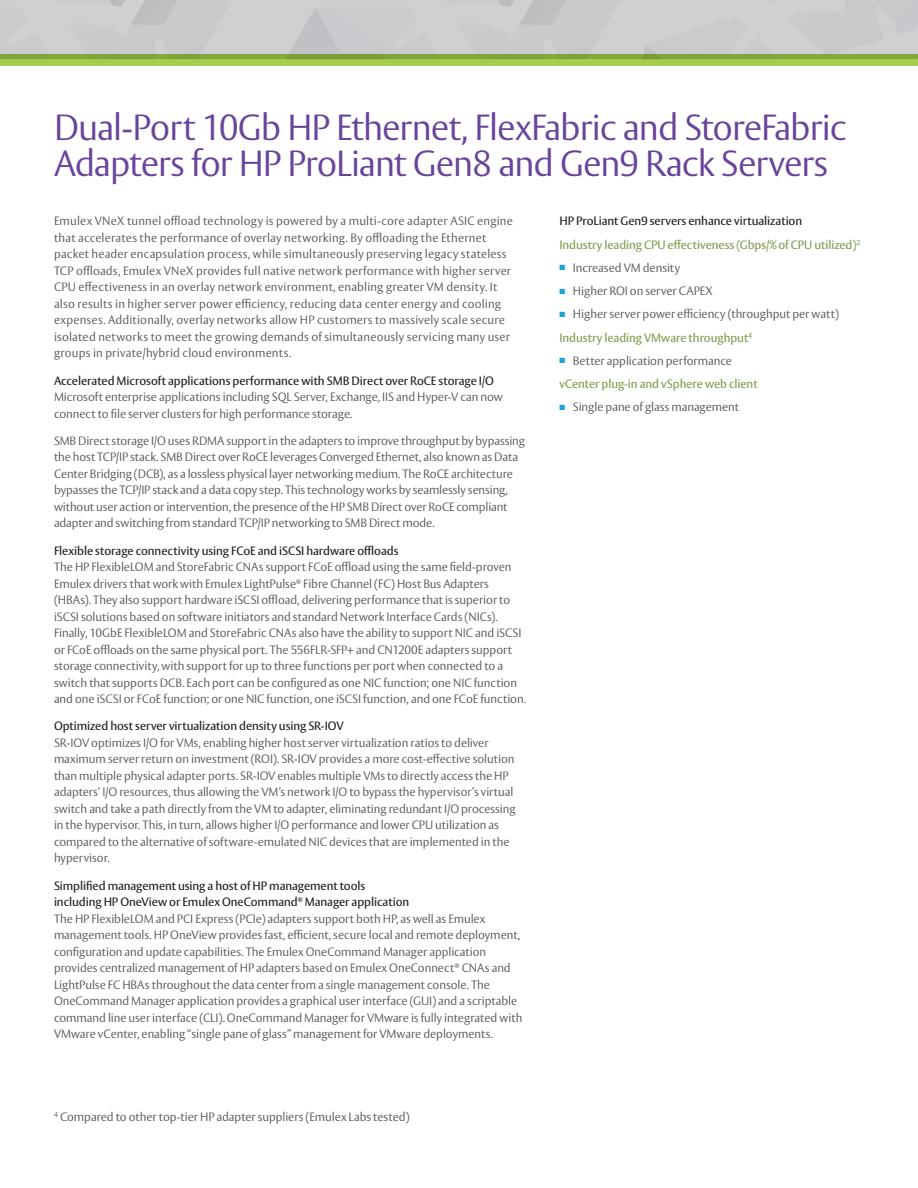
<style>
.page{position:relative;width:918px;height:1188px;background:#fff}
.page>*{position:absolute;margin:0;border:0;box-sizing:border-box;transform-origin:0 0}
.t1{font:300 36px/36px "Vesta Pro";letter-spacing:-.03em;color:#68449b}
.t2{font:300 12px/16.5px "Vesta Pro";letter-spacing:-.005em;color:#57585a}
.t3{font:300 12px/16.5px "Vesta Pro";letter-spacing:.015em;color:#57585a}
.t4{font:500 12px/16.5px "Vesta Std";letter-spacing:-.005em;color:#231f20}
.t5{font:500 12px/23.2px "Vesta Std";letter-spacing:-.005em;color:#819c52}
.s1{color:#231f20}
.s2{color:#1ea1d9}
</style>
<div class="page">
<div style="left:0;top:0;width:918px;height:59px;background:#cfd0d2"></div>
<svg style="left:0;top:54px;width:918px;height:11px;background:#94ba44"></svg>
<h1 class="t1" style="left:54px;top:108px;width:794px">Dual-Port 10Gb HP Ethernet, FlexFabric and StoreFabric<br>Adapters for HP ProLiant Gen8 and Gen9 Rack Servers</h1>
<p class="t3" style="left:54px;top:213px;width:460px">Emulex VNeX tunnel offload technology is powered by a multi-core adapter ASIC engine that accelerates the performance of overlay networking. By offloading the Ethernet packet header encapsulation process, while simultaneously preserving legacy stateless TCP offloads, Emulex VNeX provides full native network performance with higher server CPU effectiveness in an overlay network environment, enabling greater VM density. It also results in higher server power efficiency, reducing data center energy and cooling expenses. Additionally, overlay networks allow HP customers to massively scale secure isolated networks to meet the growing demands of simultaneously servicing many user groups in private/hybrid cloud environments.</p>
<p class="t4" style="left:54px;top:372px;width:441px">Accelerated Microsoft applications performance with SMB Direct over RoCE storage I/O</p>
<p class="t2" style="left:54px;top:388px;width:450px">Microsoft enterprise applications including SQL Server, Exchange, IIS and Hyper-V can now connect to file server clusters for high performance storage.</p>
<p class="t2" style="left:54px;top:432px;width:472px">SMB Direct storage I/O uses RDMA support in the adapters to improve throughput by bypassing the host TCP/IP stack. SMB Direct over RoCE leverages Converged Ethernet, also known as Data Center Bridging (DCB), as a lossless physical layer networking medium. The RoCE architecture bypasses the TCP/IP stack and a data copy step. This technology works by seamlessly sensing, without user action or intervention, the presence of the HP SMB Direct over RoCE compliant adapter and switching from standard TCP/IP networking to SMB Direct mode.</p>
<p class="t4" style="left:54px;top:542px;width:346px">Flexible storage connectivity using FCoE and iSCSI hardware offloads</p>
<p class="t2" style="left:54px;top:559px;width:474px">The HP FlexibleLOM and StoreFabric CNAs support FCoE offload using the same field-proven Emulex drivers that work with Emulex LightPulse® Fibre Channel (FC) Host Bus Adapters (HBAs). They also support hardware iSCSI offload, delivering performance that is superior to iSCSI solutions based on software initiators and standard Network Interface Cards (NICs).<br>Finally, 10GbE FlexibleLOM and StoreFabric CNAs also have the ability to support NIC and iSCSI or FCoE offloads on the same physical port. The 556FLR-SFP+ and CN1200E adapters support storage connectivity, with support for up to three functions per port when connected to a switch that supports DCB. Each port can be configured as one NIC function; one NIC function and one iSCSI or FCoE function; or one NIC function, one iSCSI function, and one FCoE function.</p>
<p class="t4" style="left:54px;top:718px;width:291px">Optimized host server virtualization density using SR-IOV</p>
<p class="t2" style="left:54px;top:734px;width:463px">SR-IOV optimizes I/O for VMs, enabling higher host server virtualization ratios to deliver maximum server return on investment (ROI). SR-IOV provides a more cost-effective solution than multiple physical adapter ports. SR-IOV enables multiple VMs to directly access the HP adapters’ I/O resources, thus allowing the VM’s network I/O to bypass the hypervisor’s virtual switch and take a path directly from the VM to adapter, eliminating redundant I/O processing in the hypervisor. This, in turn, allows higher I/O performance and lower CPU utilization as compared to the alternative of software-emulated NIC devices that are implemented in the hypervisor.</p>
<p class="t4" style="left:54px;top:877px;width:357px">Simplified management using a host of HP management tools including HP OneView or Emulex OneCommand® Manager application</p>
<p class="t2" style="left:54px;top:910px;width:470px">The HP FlexibleLOM and PCI Express (PCIe) adapters support both HP, as well as Emulex management tools. HP OneView provides fast, efficient, secure local and remote deployment, configuration and update capabilities. The Emulex OneCommand Manager application provides centralized management of HP adapters based on Emulex OneConnect® CNAs and LightPulse FC HBAs throughout the data center from a single management console. The OneCommand Manager application provides a graphical user interface (GUI) and a scriptable command line user interface (CLI). OneCommand Manager for VMware is fully integrated with VMware vCenter, enabling “single pane of glass” management for VMware deployments.</p>
<p class="t5" style="left:559px;top:209px;width:302px"><span class="s1">HP ProLiant Gen9 servers enhance virtualization<br></span>Industry leading CPU effectiveness (Gbps/% of CPU utilized)<sup>2</sup></p>
<p class="t2" style="left:559px;top:259px;width:122px"><span class="s2">■</span> Increased VM density</p>
<p class="t2" style="left:559px;top:282px;width:155px"><span class="s2">■</span> Higher ROI on server CAPEX</p>
<p class="t2" style="left:559px;top:306px;width:281px"><span class="s2">■</span> Higher server power efficiency (throughput per watt)</p>
<p class="t5" style="left:559px;top:326px;width:194px">Industry leading VMware throughput<sup>4</sup></p>
<p class="t2" style="left:559px;top:352px;width:174px"><span class="s2">■</span> Better application performance</p>
<p class="t5" style="left:559px;top:372px;width:200px">vCenter plug-in and vSphere web client</p>
<p class="t2" style="left:559px;top:399px;width:181px"><span class="s2">■</span> Single pane of glass management</p>
<p class="t2" style="left:54px;top:1108px;width:357px"><sup>4</sup> Compared to other top-tier HP adapter suppliers (Emulex Labs tested)</p>
</div>
